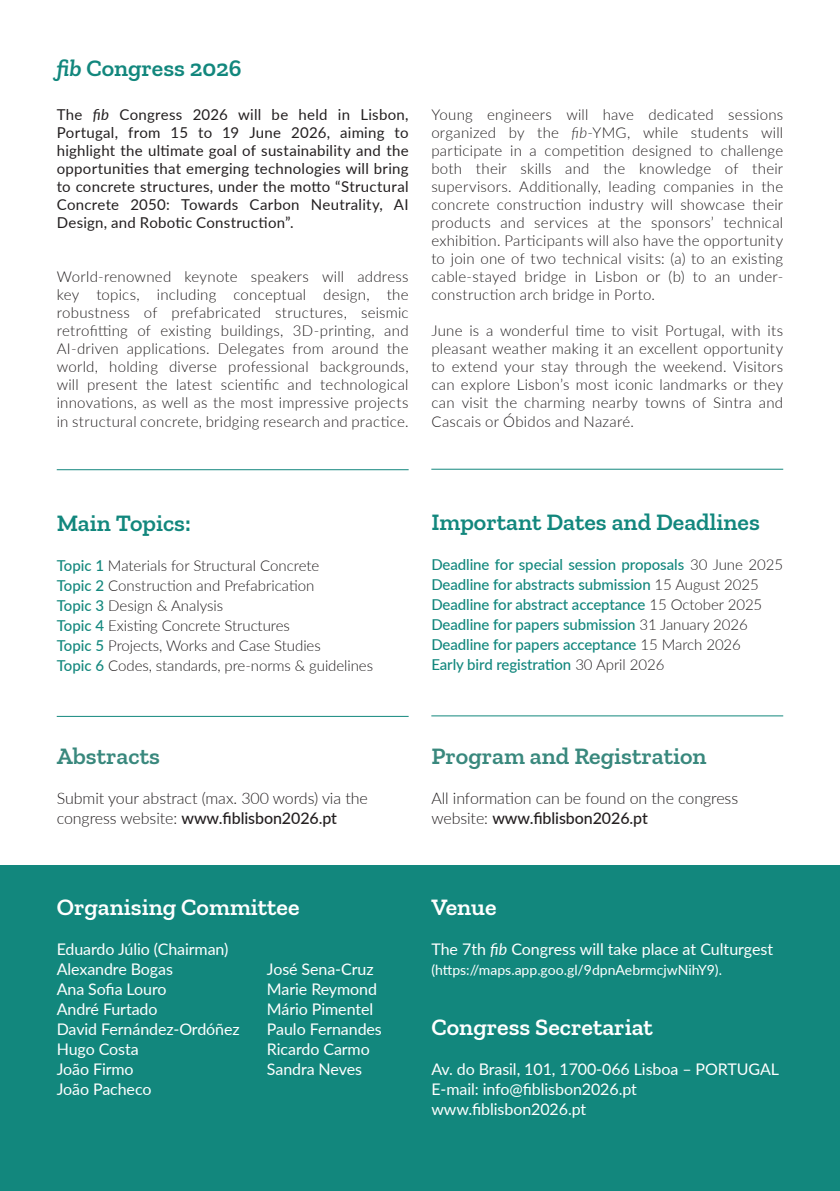
<style>
.page{position:relative;width:840px;height:1191px;background:#fff}
.page>*{position:absolute;margin:0;border:0;box-sizing:border-box;transform-origin:0 0}
.t1{font:600 24px "Zilla Slab";color:#12877d}
.t2{font:600 24px "Zilla Slab";color:#fff}
.t3{font:600 24px "Zilla Slab";color:#39887d}
.t4{font:16px "Lato";letter-spacing:-.005em;color:#fff}
.t5{font:300 16px "Lato";letter-spacing:-.005em;color:#231f20}
.t6{font:500 16px "Lato";letter-spacing:-.005em;color:#231f20}
.t7{font:300 15px/18px "Lato";color:#231f20;text-align:justify}
.t8{font:15px/18px "Lato";letter-spacing:.02em;color:#231f20;text-align:justify}
.t9{font:500 15px "Lato";letter-spacing:-.005em;color:#12877d}
.t10{font:14px "Lato";color:#fff}
.s1{font-style:italic}
.s2{font-weight:500;color:#12877d}
.s3{font-weight:300}
.s4{font-weight:300;color:#231f20}
</style>
<div class="page">
<div style="left:0;top:865px;width:839px;height:326px;background:#12877d"></div>
<hr style="left:57px;top:469px;width:351px;height:1px;background:#12877d">
<hr style="left:431px;top:469px;width:351px;height:1px;background:#12877d">
<hr style="left:57px;top:716px;width:351px;height:1px;background:#12877d">
<hr style="left:431px;top:715px;width:351px;height:1px;background:#12877d">
<p class="t1" style="left:57px;top:54px;width:186px"><span class="s1">fib</span> Congress 2026</p>
<p class="t8" style="left:57px;top:105px;width:353px">The <span class="s1">fib</span> Congress 2026 will be held in Lisbon, Portugal, from 15 to 19 June 2026, aiming to highlight the ultimate goal of sustainability and the opportunities that emerging technologies will bring to concrete structures, under the motto “Structural Concrete 2050: Towards Carbon Neutrality, AI Design, and Robotic Construction”.</p>
<p class="t7" style="left:57px;top:267px;width:353px">World-renowned keynote speakers will address key topics, including conceptual design, the robustness of prefabricated structures, seismic retrofitting of existing buildings, 3D-printing, and AI-driven applications. Delegates from around the world, holding diverse professional backgrounds, will present the latest scientific and technological innovations, as well as the most impressive projects in structural concrete, bridging research and practice.</p>
<p class="t7" style="left:431px;top:105px;width:353px">Young engineers will have dedicated sessions organized by the <span class="s1">fib</span>-YMG, while students will participate in a competition designed to challenge both their skills and the knowledge of their supervisors. Additionally, leading companies in the concrete construction industry will showcase their products and services at the sponsors’ technical exhibition. Participants will also have the opportunity to join one of two technical visits: (a) to an existing cable-stayed bridge in Lisbon or (b) to an under&shy;construction arch bridge in Porto.</p>
<p class="t7" style="left:431px;top:321px;width:353px">June is a wonderful time to visit Portugal, with its pleasant weather making it an excellent opportunity to extend your stay through the weekend. Visitors can explore Lisbon’s most iconic landmarks or they can visit the charming nearby towns of Sintra and Cascais or Óbidos and Nazaré.</p>
<p class="t1" style="left:57px;top:509px;width:135px">Main Topics:</p>
<p class="t7" style="left:57px;top:556px;width:264px"><span class="s2">Topic 1</span> Materials for Structural Concrete</p>
<p class="t7" style="left:57px;top:576px;width:259px"><span class="s2">Topic 2</span> Construction and Prefabrication</p>
<p class="t7" style="left:57px;top:596px;width:168px"><span class="s2">Topic 3</span> Design &amp; Analysis</p>
<p class="t7" style="left:57px;top:616px;width:234px"><span class="s2">Topic 4</span> Existing Concrete Structures</p>
<p class="t7" style="left:57px;top:636px;width:265px"><span class="s2">Topic 5</span> Projects, Works and Case Studies</p>
<p class="t7" style="left:57px;top:656px;width:317px"><span class="s2">Topic 6</span> Codes, standards, pre-norms &amp; guidelines</p>
<p class="t3" style="left:57px;top:743px;width:104px">Abstracts</p>
<p class="t5" style="left:57px;top:787px;width:312px">Submit your abstract (max. 300 words) via the</p>
<p class="t6" style="left:57px;top:807px;width:282px"><span class="s3">congress website:</span> www.fiblisbon2026.pt</p>
<p class="t2" style="left:57px;top:893px;width:244px">Organising Committee</p>
<p class="t4" style="left:57px;top:937px;width:173px">Eduardo Júlio (Chairman)</p>
<p class="t4" style="left:57px;top:957px;width:118px">Alexandre Bogas</p>
<p class="t4" style="left:267px;top:957px;width:108px">José Sena-Cruz</p>
<p class="t4" style="left:57px;top:977px;width:111px">Ana Sofia Louro</p>
<p class="t4" style="left:267px;top:977px;width:111px">Marie Reymond</p>
<p class="t4" style="left:57px;top:997px;width:102px">André Furtado</p>
<p class="t4" style="left:267px;top:997px;width:108px">Mário Pimentel</p>
<p class="t4" style="left:57px;top:1017px;width:184px">David Fernández-Ordóñez</p>
<p class="t4" style="left:267px;top:1017px;width:116px">Paulo Fernandes</p>
<p class="t4" style="left:57px;top:1037px;width:83px">Hugo Costa</p>
<p class="t4" style="left:267px;top:1037px;width:104px">Ricardo Carmo</p>
<p class="t4" style="left:57px;top:1057px;width:78px">João Firmo</p>
<p class="t4" style="left:267px;top:1057px;width:96px">Sandra Neves</p>
<p class="t4" style="left:57px;top:1077px;width:96px">João Pacheco</p>
<p class="t1" style="left:431px;top:508px;width:330px">Important Dates and Deadlines</p>
<p class="t9" style="left:431px;top:553px;width:353px">Deadline for special session proposals <span class="s4">30 June 2025</span></p>
<p class="t9" style="left:431px;top:573px;width:329px">Deadline for abstracts submission <span class="s4">15 August 2025</span></p>
<p class="t9" style="left:431px;top:593px;width:332px">Deadline for abstract acceptance <span class="s4">15 October 2025</span></p>
<p class="t9" style="left:431px;top:613px;width:318px">Deadline for papers submission <span class="s4">31 January 2026</span></p>
<p class="t9" style="left:431px;top:633px;width:311px">Deadline for papers acceptance <span class="s4">15 March 2026</span></p>
<p class="t9" style="left:431px;top:653px;width:234px">Early bird registration <span class="s4">30 April 2026</span></p>
<p class="t3" style="left:431px;top:743px;width:276px">Program and Registration</p>
<p class="t5" style="left:431px;top:787px;width:308px">All information can be found on the congress</p>
<p class="t6" style="left:431px;top:807px;width:218px"><span class="s3">website:</span> www.fiblisbon2026.pt</p>
<p class="t2" style="left:431px;top:893px;width:67px">Venue</p>
<p class="t4" style="left:431px;top:937px;width:343px">The 7th <span class="s1">fib</span> Congress will take place at Culturgest</p>
<p class="t10" style="left:431px;top:959px;width:292px">(https://maps.app.goo.gl/9dpnAebrmcjwNihY9).</p>
<p class="t2" style="left:431px;top:1013px;width:223px">Congress Secretariat</p>
<p class="t4" style="left:431px;top:1057px;width:349px">Av. do Brasil, 101, 1700-066 Lisboa – PORTUGAL</p>
<p class="t4" style="left:431px;top:1077px;width:207px">E-mail: info@fiblisbon2026.pt</p>
<p class="t4" style="left:431px;top:1097px;width:156px">www.fiblisbon2026.pt</p>
</div>
